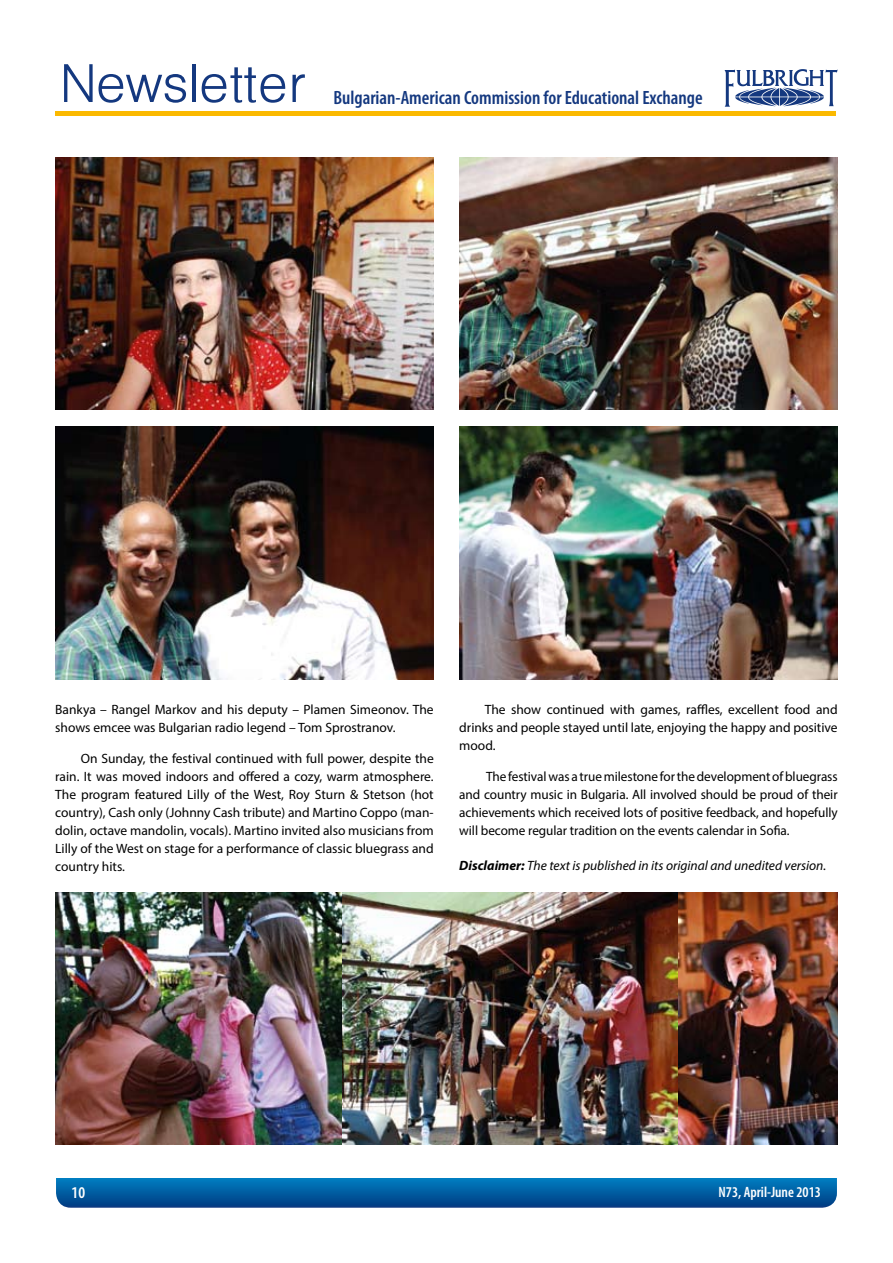
<style>
.page{position:relative;width:893px;height:1263px;background:#fff}
.page>*{position:absolute;margin:0;border:0;box-sizing:border-box;transform-origin:0 0}
.t1{font:59.1px "Helen BG Light Normal";color:#14387f}
.t2{font:600 condensed 19.35px "Myriad Pro";color:#14387f}
.t3{font:600 condensed 16.5px "Myriad Pro";color:#fff}
.t4{font:600 condensed 15px "Myriad Pro";color:#fff}
.t5{font:13.5px/18px "Myriad Pro";color:#000;text-align:justify}
.t6{font:italic 13.5px "Myriad Pro";color:#000}
.s1{font-weight:700}
</style>
<div class="page">
<svg style="left:56px;top:1178px;width:781px;height:30px;background:#045ea2"></svg>
<hr style="left:55px;top:112px;width:781px;height:4px;background:#fbb900">
<svg style="left:724px;top:69px;width:114px;height:38px"></svg>
<img style="left:55px;top:157px;width:379px;height:253px">
<img style="left:55px;top:427px;width:379px;height:252px">
<img style="left:459px;top:157px;width:379px;height:253px">
<img style="left:459px;top:427px;width:379px;height:252px">
<img style="left:55px;top:892px;width:287px;height:253px">
<img style="left:342px;top:892px;width:336px;height:253px">
<img style="left:678px;top:892px;width:160px;height:253px">
<h1 class="t1" style="left:60px;top:55px;width:248px">Newsletter</h1>
<h2 class="t2" style="left:333px;top:85px;width:371px">Bulgarian-American Commission for Educational Exchange</h2>
<p class="t5" style="left:55px;top:701px;width:380px">Bankya – Rangel Markov and his deputy – Plamen Simeonov. The shows emcee was Bulgarian radio legend – Tom Sprostranov.</p>
<p class="t5" style="left:55px;top:749px;width:380px;text-indent:26px">On Sunday, the festival continued with full power, despite the rain. It was moved indoors and offered a cozy, warm atmosphere.<br>The program featured Lilly of the West, Roy Sturn &amp; Stetson (hot country), Cash only (Johnny Cash tribute) and Martino Coppo (man&shy;dolin, octave mandolin, vocals). Martino invited also musicians from Lilly of the West on stage for a performance of classic bluegrass and country hits.</p>
<p class="t5" style="left:459px;top:701px;width:380px;text-indent:26px">The show continued with games, raffles, excellent food and drinks and people stayed until late, enjoying the happy and positive mood.</p>
<p class="t5" style="left:459px;top:767px;width:380px;text-indent:27px">The festival was a true milestone for the development of bluegrass and country music in Bulgaria. All involved should be proud of their achievements which received lots of positive feedback, and hopefully will become regular tradition on the events calendar in Sofia.</p>
<p class="t6" style="left:459px;top:857px;width:369px"><span class="s1">Disclaimer:</span> The text is published in its original and unedited version.</p>
<p class="t3" style="left:72px;top:1182px;width:15px">10</p>
<p class="t4" style="left:718px;top:1183px;width:104px">N73, April-June 2013</p>
</div>
